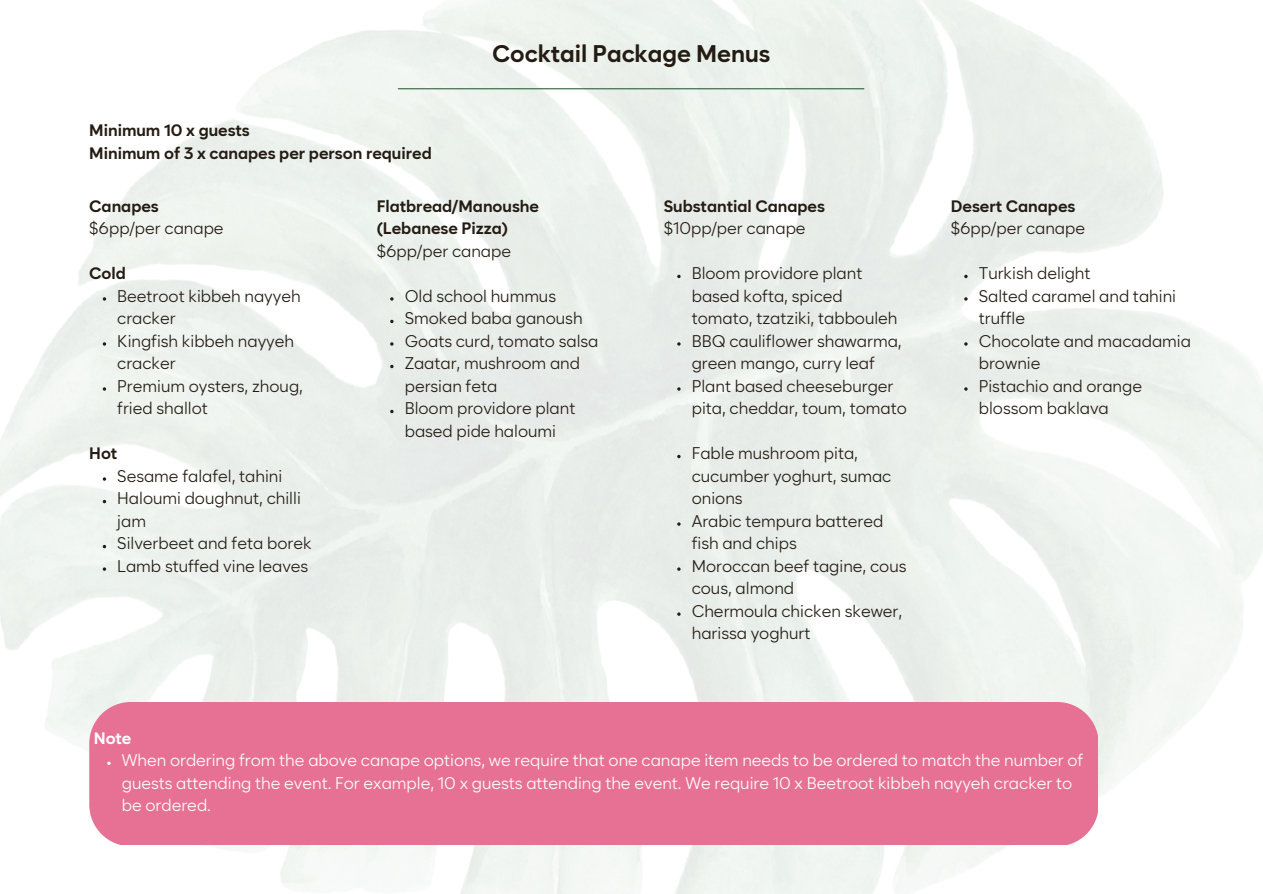
<style>
.page{position:relative;width:1263px;height:894px;background:#fff}
.page>*{position:absolute;margin:0;border:0;box-sizing:border-box;transform-origin:0 0}
.t1{font:700 24px "Cadiz";color:#241c13}
.t2{font:16.5px/22.5px "Cadiz";color:#241c13}
.t3{font:16.5px/22.5px "Cadiz";color:#fff}
.t4{font:700 16.5px/22.5px "Cadiz";color:#241c13}
.t5{font:700 16.5px "Cadiz";color:#fff}
</style>
<div class="page">
<img style="left:0;top:0;width:1263px;height:893px">
<hr style="left:398px;top:88px;width:466px;height:1px;background:#32603d">
<svg style="left:103px;top:499px;width:3px;height:4px"></svg>
<svg style="left:103px;top:544px;width:3px;height:4px"></svg>
<svg style="left:677px;top:275px;width:4px;height:3px"></svg>
<svg style="left:677px;top:342px;width:4px;height:3px"></svg>
<svg style="left:677px;top:387px;width:4px;height:3px"></svg>
<svg style="left:677px;top:454px;width:4px;height:4px"></svg>
<svg style="left:677px;top:522px;width:4px;height:3px"></svg>
<svg style="left:677px;top:567px;width:4px;height:3px"></svg>
<svg style="left:677px;top:612px;width:4px;height:3px"></svg>
<svg style="left:964px;top:275px;width:4px;height:3px"></svg>
<svg style="left:964px;top:297px;width:4px;height:3px"></svg>
<svg style="left:964px;top:342px;width:4px;height:3px"></svg>
<svg style="left:964px;top:387px;width:4px;height:3px"></svg>
<svg style="left:390px;top:297px;width:4px;height:3px"></svg>
<svg style="left:390px;top:320px;width:4px;height:3px"></svg>
<svg style="left:390px;top:342px;width:4px;height:3px"></svg>
<svg style="left:390px;top:365px;width:4px;height:3px"></svg>
<svg style="left:390px;top:409px;width:4px;height:4px"></svg>
<div style="left:89px;top:701px;width:1009px;height:143px;background:#e67195"></div>
<svg style="left:107px;top:761px;width:4px;height:3px"></svg>
<p class="t4" style="left:89px;top:120px;width:344px">Minimum 10 x guests<br>Minimum of 3 x canapes per person required</p>
<h1 class="t1" style="left:492px;top:44px;width:280px">Cocktail Package Menus</h1>
<p class="t4" style="left:89px;top:196px;width:71px">Canapes</p>
<p class="t2" style="left:89px;top:218px;width:136px">$6pp/per canape</p>
<p class="t4" style="left:89px;top:263px;width:38px">Cold</p>
<p class="t2" style="left:117px;top:286px;width:187px">Beetroot kibbeh nayyeh cracker<br>Kingfish kibbeh nayyeh cracker<br>Premium oysters, zhoug, fried shallot</p>
<p class="t4" style="left:89px;top:443px;width:30px">Hot</p>
<p class="t2" style="left:117px;top:466px;width:196px">Sesame falafel, tahini<br>Haloumi doughnut, chilli jam<br>Silverbeet and feta borek<br>Lamb stuffed vine leaves</p>
<p class="t5" style="left:94px;top:730px;width:39px">Note</p>
<p class="t4" style="left:377px;top:196px;width:164px">Flatbread/Manoushe (Lebanese Pizza)</p>
<p class="t2" style="left:377px;top:241px;width:136px">$6pp/per canape</p>
<p class="t2" style="left:405px;top:286px;width:195px">Old school hummus<br>Smoked baba ganoush<br>Goats curd, tomato salsa<br>Zaatar, mushroom and persian feta<br>Bloom providore plant based pide haloumi</p>
<p class="t4" style="left:664px;top:196px;width:163px">Substantial Canapes</p>
<p class="t2" style="left:664px;top:218px;width:143px">$10pp/per canape</p>
<p class="t2" style="left:692px;top:263px;width:217px">Bloom providore plant based kofta, spiced tomato, tzatziki, tabbouleh<br>BBQ cauliflower shawarma, green mango, curry leaf<br>Plant based cheeseburger pita, cheddar, toum, tomato</p>
<p class="t2" style="left:692px;top:443px;width:216px">Fable mushroom pita, cucumber yoghurt, sumac onions<br>Arabic tempura battered fish and chips<br>Moroccan beef tagine, cous cous, almond<br>Chermoula chicken skewer, harissa yoghurt</p>
<p class="t4" style="left:951px;top:196px;width:126px">Desert Canapes</p>
<p class="t2" style="left:951px;top:218px;width:136px">$6pp/per canape</p>
<p class="t2" style="left:979px;top:263px;width:214px">Turkish delight<br>Salted caramel and tahini truffle<br>Chocolate and macadamia brownie<br>Pistachio and orange blossom baklava</p>
<p class="t3" style="left:122px;top:750px;width:963px">When ordering from the above canape options, we require that one canape item needs to be ordered to match the number of guests attending the event. For example, 10 x guests attending the event. We require 10 x Beetroot kibbeh nayyeh cracker to be ordered.</p>
</div>
